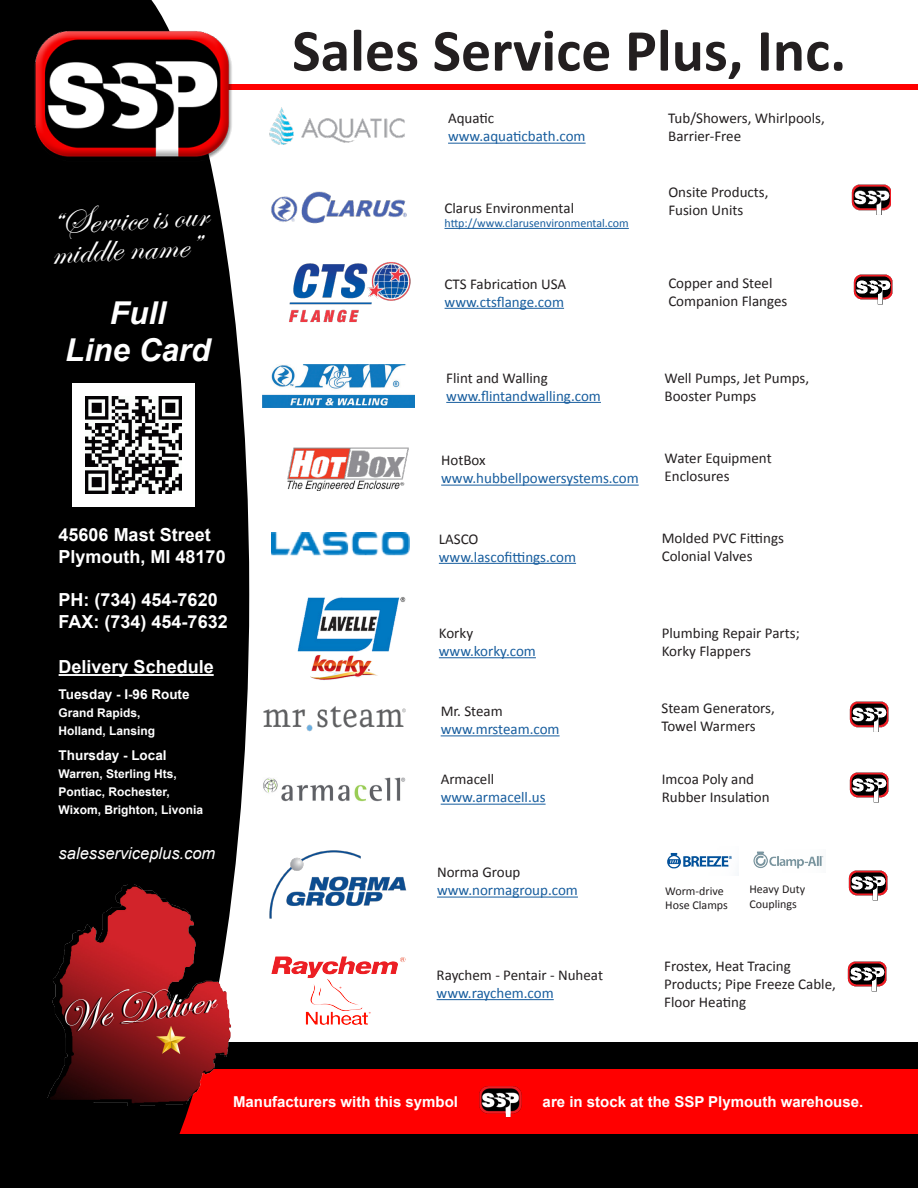
<style>
.page{position:relative;width:918px;height:1188px;background:#fff}
.page>*{position:absolute;margin:0;border:0;box-sizing:border-box;transform-origin:0 0}
.t1{font:700 60px "Calibri";color:#231f20}
.t2{font:39px/30px "Edwardian Script ITC";color:#fff}
.t3{font:italic 700 31.5px/37.8px "Arial";color:#fff;text-align:center}
.t4{font:700 18px/21.6px "Arial";color:#fff}
.t5{font:italic 16.5px "Arial";color:#fff}
.t6{font:15px/18px "Calibri";color:#231f20}
.t7{font:15px "Calibri";color:#175d9e}
.t8{font:700 15px "Arial";color:#fff}
.t9{font:700 13.5px "Arial";color:#fff}
.t10{font:700 12px/18px "Arial";color:#fff}
.t11{font:12px/14.4px "Calibri";color:#231f20}
.t12{font:12px "Calibri";color:#175d9e}
</style>
<div class="page">
<div style="left:136px;top:84px;width:782px;height:6px;background:#f00"></div>
<div style="left:122px;top:1042px;width:796px;height:146px;background:#000"></div>
<div style="left:129px;top:1069px;width:789px;height:65px;background:#f00"></div>
<svg style="left:0;top:0;width:249px;height:1188px;background:#120f0f"></svg>
<div style="left:72px;top:383px;width:122px;height:124px;background:#fff"></div>
<img style="left:85px;top:396px;width:96px;height:97px">
<hr style="left:59px;top:674px;width:155px;height:2px;background:#fff">
<img style="left:48px;top:884px;width:189px;height:222px">
<img style="left:479px;top:1086px;width:43px;height:30px">
<img style="left:30px;top:26px;width:204px;height:137px">
<img style="left:269px;top:107px;width:136px;height:38px">
<hr style="left:448px;top:143px;width:138px;height:1px;background:#175d9e">
<img style="left:271px;top:191px;width:136px;height:33px">
<hr style="left:445px;top:228px;width:184px;height:1px;background:#175d9e">
<img style="left:289px;top:262px;width:122px;height:61px">
<img style="left:853px;top:274px;width:39px;height:30px">
<hr style="left:445px;top:308px;width:119px;height:1px;background:#175d9e">
<img style="left:262px;top:364px;width:152px;height:43px">
<hr style="left:446px;top:402px;width:155px;height:1px;background:#175d9e">
<img style="left:287px;top:447px;width:122px;height:44px">
<hr style="left:441px;top:485px;width:198px;height:1px;background:#175d9e">
<img style="left:269px;top:850px;width:138px;height:69px">
<hr style="left:437px;top:897px;width:141px;height:1px;background:#175d9e">
<img style="left:753px;top:851px;width:71px;height:18px">
<img style="left:848px;top:870px;width:39px;height:31px">
<img style="left:667px;top:852px;width:72px;height:24px">
<img style="left:852px;top:184px;width:39px;height:31px">
<hr style="left:439px;top:563px;width:137px;height:1px;background:#175d9e">
<img style="left:849px;top:701px;width:39px;height:31px">
<img style="left:263px;top:706px;width:143px;height:26px">
<hr style="left:441px;top:735px;width:119px;height:1px;background:#175d9e">
<img style="left:849px;top:772px;width:39px;height:30px">
<hr style="left:441px;top:804px;width:105px;height:1px;background:#175d9e">
<img style="left:263px;top:777px;width:143px;height:25px">
<img style="left:847px;top:961px;width:40px;height:31px">
<hr style="left:437px;top:999px;width:117px;height:1px;background:#175d9e">
<img style="left:271px;top:956px;width:135px;height:69px">
<img style="left:297px;top:597px;width:109px;height:84px">
<hr style="left:439px;top:657px;width:97px;height:1px;background:#175d9e">
<img style="left:271px;top:533px;width:138px;height:23px">
<h1 class="t1" style="left:292px;top:12px;width:556px">Sales Service Plus, Inc.</h1>
<h2 class="t2" style="left:49px;top:208px;width:160px;rotate:-3deg">“Service is our middle name”</h2>
<h3 class="t3" style="left:65px;top:295px;width:147px">Full<br>Line Card</h3>
<p class="t4" style="left:59px;top:525px;width:169px">45606 Mast Street<br>Plymouth, MI 48170</p>
<p class="t4" style="left:59px;top:590px;width:171px">PH: (734) 454-7620<br>FAX: (734) 454-7632</p>
<p class="t4" style="left:59px;top:657px;width:157px">Delivery Schedule</p>
<p class="t9" style="left:59px;top:685px;width:133px">Tuesday - I-96 Route</p>
<p class="t10" style="left:59px;top:704px;width:98px">Grand Rapids,<br>Holland, Lansing</p>
<p class="t9" style="left:59px;top:746px;width:110px">Thursday - Local</p>
<p class="t10" style="left:59px;top:765px;width:146px">Warren, Sterling Hts,<br>Pontiac, Rochester,<br>Wixom, Brighton, Livonia</p>
<p class="t5" style="left:59px;top:842px;width:158px">salesserviceplus.com</p>
<p class="t6" style="left:448px;top:110px;width:48px">Aquatic</p>
<p class="t7" style="left:448px;top:127px;width:139px">www.aquaticbath.com</p>
<p class="t6" style="left:445px;top:199px;width:131px">Clarus Environmental</p>
<p class="t12" style="left:445px;top:215px;width:186px">http://www.clarusenvironmental.com</p>
<p class="t6" style="left:445px;top:275px;width:123px">CTS Fabrication USA</p>
<p class="t7" style="left:445px;top:292px;width:121px">www.ctsflange.com</p>
<p class="t6" style="left:668px;top:110px;width:158px">Tub/Showers, Whirlpools,</p>
<p class="t6" style="left:668px;top:128px;width:74px">Barrier-Free</p>
<p class="t6" style="left:668px;top:183px;width:102px">Onsite Products,</p>
<p class="t6" style="left:668px;top:201px;width:77px">Fusion Units</p>
<p class="t6" style="left:668px;top:274px;width:121px">Copper and Steel<br>Companion Flanges</p>
<p class="t6" style="left:446px;top:369px;width:103px">Flint and Walling</p>
<p class="t7" style="left:446px;top:386px;width:156px">www.flintandwalling.com</p>
<p class="t6" style="left:665px;top:369px;width:146px">Well Pumps, Jet Pumps,</p>
<p class="t6" style="left:665px;top:387px;width:93px">Booster Pumps</p>
<p class="t6" style="left:441px;top:451px;width:46px">HotBox</p>
<p class="t7" style="left:441px;top:469px;width:199px">www.hubbellpowersystems.com</p>
<p class="t6" style="left:665px;top:449px;width:109px">Water Equipment</p>
<p class="t6" style="left:665px;top:467px;width:67px">Enclosures</p>
<p class="t6" style="left:439px;top:530px;width:41px">LASCO</p>
<p class="t7" style="left:439px;top:547px;width:139px">www.lascofittings.com</p>
<p class="t6" style="left:662px;top:529px;width:124px">Molded PVC Fittings</p>
<p class="t6" style="left:662px;top:547px;width:92px">Colonial Valves</p>
<p class="t6" style="left:439px;top:624px;width:36px">Korky</p>
<p class="t7" style="left:439px;top:642px;width:99px">www.korky.com</p>
<p class="t6" style="left:662px;top:624px;width:139px">Plumbing Repair Parts;</p>
<p class="t6" style="left:662px;top:642px;width:91px">Korky Flappers</p>
<p class="t6" style="left:441px;top:702px;width:64px">Mr. Steam</p>
<p class="t7" style="left:441px;top:720px;width:120px">www.mrsteam.com</p>
<p class="t6" style="left:661px;top:700px;width:115px">Steam Generators,</p>
<p class="t6" style="left:661px;top:718px;width:96px">Towel Warmers</p>
<p class="t6" style="left:441px;top:771px;width:55px">Armacell</p>
<p class="t7" style="left:441px;top:788px;width:106px">www.armacell.us</p>
<p class="t6" style="left:662px;top:771px;width:109px">Imcoa Poly and<br>Rubber Insulation</p>
<p class="t6" style="left:437px;top:863px;width:85px">Norma Group</p>
<p class="t7" style="left:437px;top:881px;width:142px">www.normagroup.com</p>
<p class="t11" style="left:749px;top:882px;width:57px">Heavy Duty<br>Couplings</p>
<p class="t11" style="left:665px;top:883px;width:64px">Worm-drive<br>Hose Clamps</p>
<p class="t6" style="left:437px;top:966px;width:168px">Raychem - Pentair - Nuheat</p>
<p class="t7" style="left:437px;top:983px;width:119px">www.raychem.com</p>
<p class="t6" style="left:664px;top:957px;width:128px">Frostex, Heat Tracing</p>
<p class="t6" style="left:664px;top:975px;width:173px">Products; Pipe Freeze Cable,<br>Floor Heating</p>
<p class="t8" style="left:233px;top:1092px;width:227px">Manufacturers with this symbol</p>
<p class="t8" style="left:543px;top:1092px;width:322px">are in stock at the SSP Plymouth warehouse.</p>
</div>
